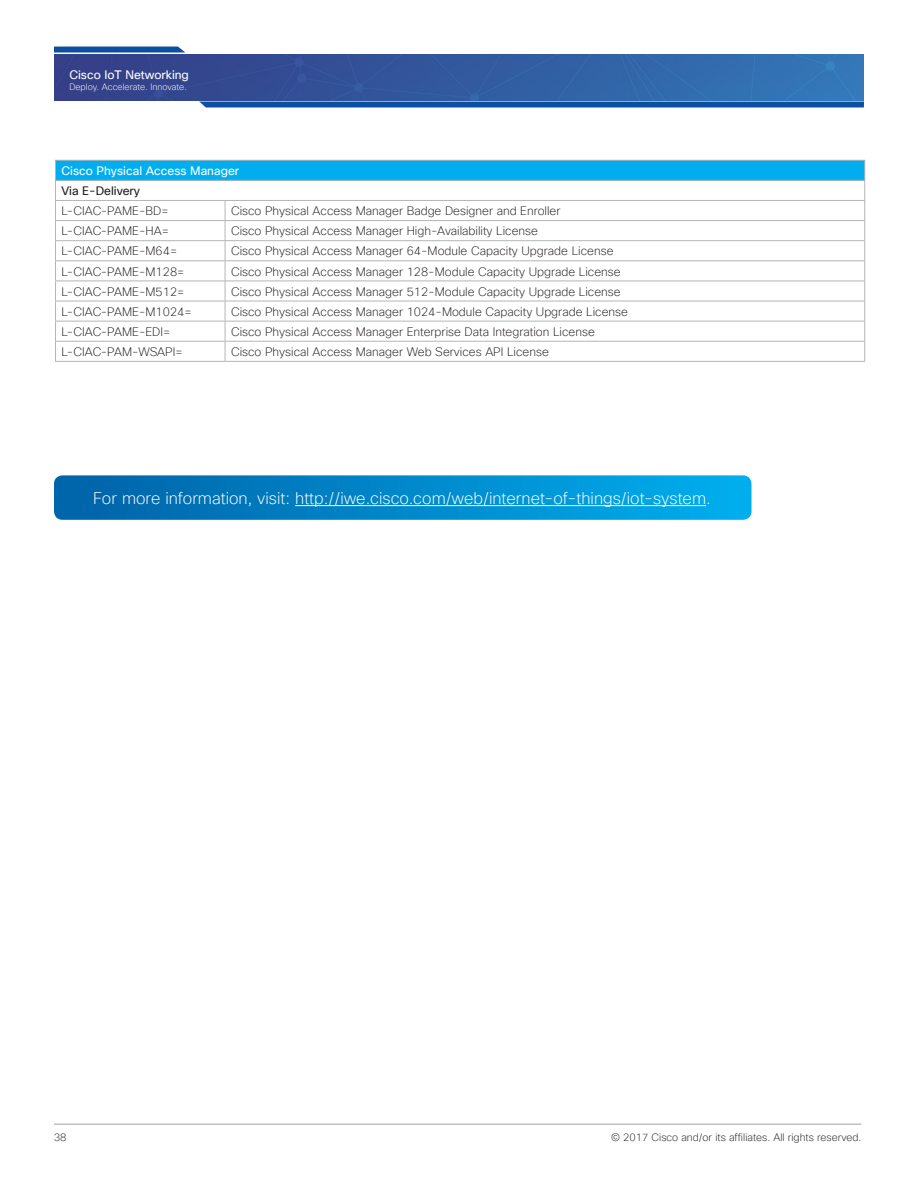
<style>
.page{position:relative;width:918px;height:1188px;background:#fff}
.page>*{position:absolute;margin:0;border:0;box-sizing:border-box;transform-origin:0 0}
.Body_1{font:200 16.5px "Cisco Sans TT";color:#fff}
.Table_A-B_body{font:200 12px "Cisco Sans TT";color:#231f20}
.Table_A-B_body-2{font:12px "Cisco Sans TT";color:#fff}
.Table_A-B_body-3{font:12px "Cisco Sans TT";color:#231f20}
.t1{font:200 10.5px "Cisco Sans TT";color:#231f20}
.t2{font:200 9px "Cisco Sans TT";color:#fff}
</style>
<div class="page">
<hr style="left:54px;top:1124px;width:807px;height:1px;background:#a0a1a5">
<img style="left:54px;top:54px;width:810px;height:46px">
<div style="left:200px;top:102px;width:664px;height:5px;background:#0a4fa0"></div>
<svg style="left:54px;top:47px;width:131px;height:6px"></svg>
<div style="left:56px;top:160px;width:809px;height:20px;background:#00aeef"></div>
<hr style="left:55px;top:160px;width:170px;height:1px;background:#b3b5b7">
<hr style="left:225px;top:160px;width:640px;height:1px;background:#b3b5b7">
<hr style="left:55px;top:180px;width:170px;height:1px;background:#b3b5b7">
<hr style="left:225px;top:180px;width:640px;height:1px;background:#b3b5b7">
<hr style="left:55px;top:361px;width:170px;height:1px;background:#b3b5b7">
<hr style="left:225px;top:361px;width:640px;height:1px;background:#b3b5b7">
<hr style="left:55px;top:200px;width:170px;height:1px;background:#b3b5b7">
<hr style="left:225px;top:200px;width:640px;height:1px;background:#b3b5b7">
<hr style="left:55px;top:220px;width:170px;height:1px;background:#b3b5b7">
<hr style="left:225px;top:220px;width:640px;height:1px;background:#b3b5b7">
<hr style="left:55px;top:240px;width:170px;height:1px;background:#b3b5b7">
<hr style="left:225px;top:240px;width:640px;height:1px;background:#b3b5b7">
<hr style="left:55px;top:260px;width:170px;height:1px;background:#b3b5b7">
<hr style="left:225px;top:260px;width:640px;height:1px;background:#b3b5b7">
<hr style="left:55px;top:281px;width:170px;height:1px;background:#b3b5b7">
<hr style="left:225px;top:281px;width:640px;height:1px;background:#b3b5b7">
<hr style="left:55px;top:301px;width:170px;height:1px;background:#b3b5b7">
<hr style="left:225px;top:301px;width:640px;height:1px;background:#b3b5b7">
<hr style="left:55px;top:321px;width:170px;height:1px;background:#b3b5b7">
<svg style="left:55px;top:161px;width:1px;height:200px"></svg>
<hr style="left:55px;top:341px;width:170px;height:1px;background:#b3b5b7">
<hr style="left:225px;top:321px;width:640px;height:1px;background:#b3b5b7">
<svg style="left:225px;top:201px;width:1px;height:160px"></svg>
<svg style="left:864px;top:161px;width:1px;height:200px"></svg>
<hr style="left:225px;top:341px;width:640px;height:1px;background:#b3b5b7">
<svg style="left:54px;top:475px;width:698px;height:45px;background:#048acb"></svg>
<hr style="left:295px;top:505px;width:411px;height:1px;background:#fff">
<p class="Table_A-B_body-2" style="left:69px;top:67px;width:121px">Cisco IoT Networking</p>
<p class="t2" style="left:69px;top:81px;width:119px">Deploy. Accelerate. Innovate.</p>
<p class="Table_A-B_body-2" style="left:62px;top:163px;width:179px">Cisco Physical Access Manager</p>
<p class="Table_A-B_body-3" style="left:62px;top:183px;width:80px">Via E-Delivery</p>
<p class="Table_A-B_body" style="left:62px;top:203px;width:109px">L-CIAC-PAME-BD=</p>
<p class="Table_A-B_body" style="left:231px;top:203px;width:331px">Cisco Physical Access Manager Badge Designer and Enroller</p>
<p class="Table_A-B_body" style="left:62px;top:223px;width:109px">L-CIAC-PAME-HA=</p>
<p class="Table_A-B_body" style="left:231px;top:223px;width:308px">Cisco Physical Access Manager High-Availability License</p>
<p class="Table_A-B_body" style="left:62px;top:243px;width:117px">L-CIAC-PAME-M64=</p>
<p class="Table_A-B_body" style="left:231px;top:243px;width:384px">Cisco Physical Access Manager 64-Module Capacity Upgrade License</p>
<p class="Table_A-B_body" style="left:62px;top:264px;width:124px">L-CIAC-PAME-M128=</p>
<p class="Table_A-B_body" style="left:231px;top:264px;width:391px">Cisco Physical Access Manager 128-Module Capacity Upgrade License</p>
<p class="Table_A-B_body" style="left:62px;top:284px;width:124px">L-CIAC-PAME-M512=</p>
<p class="Table_A-B_body" style="left:231px;top:284px;width:391px">Cisco Physical Access Manager 512-Module Capacity Upgrade License</p>
<p class="Table_A-B_body" style="left:62px;top:304px;width:132px">L-CIAC-PAME-M1024=</p>
<p class="Table_A-B_body" style="left:231px;top:304px;width:398px">Cisco Physical Access Manager 1024-Module Capacity Upgrade License</p>
<p class="Table_A-B_body" style="left:62px;top:324px;width:110px">L-CIAC-PAME-EDI=</p>
<p class="Table_A-B_body" style="left:231px;top:324px;width:365px">Cisco Physical Access Manager Enterprise Data Integration License</p>
<p class="Table_A-B_body" style="left:62px;top:344px;width:123px">L-CIAC-PAM-WSAPI=</p>
<p class="Table_A-B_body" style="left:231px;top:344px;width:319px">Cisco Physical Access Manager Web Services API License</p>
<p class="Body_1" style="left:93px;top:488px;width:619px">For more information, visit: http://iwe.cisco.com/web/internet-of-things/iot-system.</p>
<p class="t1" style="left:54px;top:1131px;width:14px">38</p>
<p class="t1" style="left:611px;top:1131px;width:252px">© 2017 Cisco and/or its affiliates. All rights reserved.</p>
</div>
